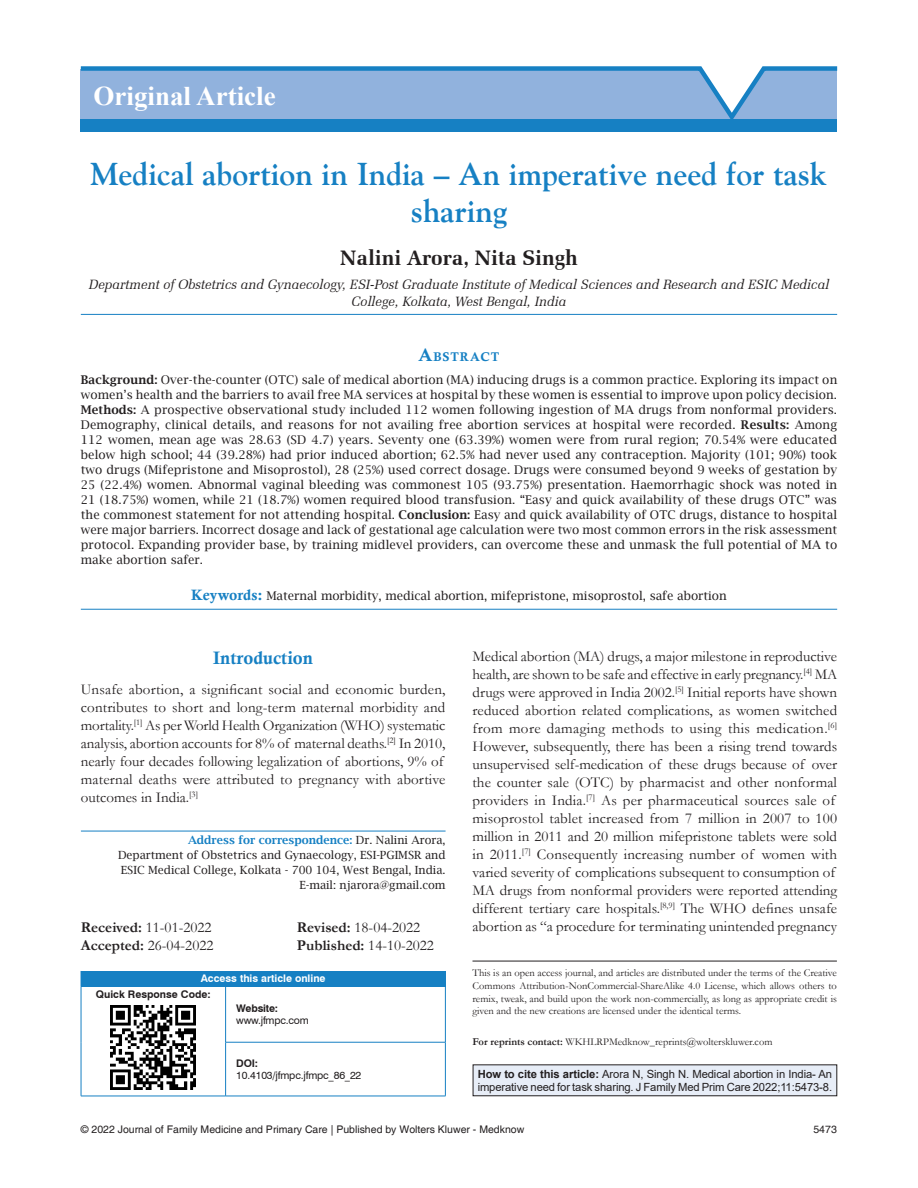
<style>
.page{position:relative;width:918px;height:1188px;background:#fff}
.page>*{position:absolute;margin:0;border:0;box-sizing:border-box;transform-origin:0 0}
.AT{font:700 31.5px/37.5px "Goudy";color:#1680c3;text-align:center}
.AH{font:700 27px "Times New Roman";color:#fff}
.AU{font:700 21px "Zapf Elliptical 711 BT";color:#231f20}
.t1{font:18px "Calis MT Bol";color:#1680c3}
.TX{font:15px/18px "Garamond";color:#231f20}
.TX-2{font:700 15px "Garamond";color:#231f20}
.AFF{font:italic 13.5px/16.2px "Zapf Elliptical 711 BT";color:#231f20;text-align:center}
.ABSH{font:12.6px "Calis MT Bol";letter-spacing:.07em;color:#1680c3}
.ABS{font:12px/15px "Lucida Bright";letter-spacing:.01em;color:#231f20;text-align:justify}
.KWD{font:12px "Lucida Bright";color:#231f20}
.ADD{font:11.25px/15px "Lucida Bright";color:#231f20;text-align:right}
.HTC{font:11.25px/13.5px "Arial";letter-spacing:-.01em;color:#231f20}
.Reprint{font:10.5px/12.6px "Garamond";color:#231f20;text-align:justify}
.RF{font:10.5px "Helvetica";color:#231f20}
.WEB{font:10.5px/12.6px "Swiss 721 BT";letter-spacing:-.015em;color:#231f20}
.AAO{font:700 10.5px "Swiss 721 BT";color:#fff}
.QRC{font:700 10.5px "Swiss 721 BT";color:#231f20}
.s1{font-size:18px}
.s2{font-weight:600}
.s3{font-family:"Calis MT Bol";font-size:15px;color:#1680c3}
.s4{font-weight:600;color:#1680c3}
.s5{font-weight:700}
.s6{font-weight:400}
</style>
<div class="page">
<svg style="left:80px;top:66px;width:758px;height:59px;background:#8ab0db"></svg>
<div style="left:81px;top:119px;width:756px;height:13px;background:#1680c3"></div>
<hr style="left:81px;top:314px;width:756px;height:1px;background:#1680c3">
<hr style="left:81px;top:609px;width:756px;height:1px;background:#1680c3">
<div style="left:81px;top:971px;width:364px;height:15px;background:#1680c3"></div>
<svg style="left:445px;top:971px;width:1px;height:15px"></svg>
<hr style="left:81px;top:1096px;width:145px;height:1px;background:#1680c3">
<hr style="left:226px;top:1096px;width:220px;height:1px;background:#1680c3">
<hr style="left:81px;top:986px;width:145px;height:1px;background:#1680c3">
<hr style="left:81px;top:986px;width:1px;height:56px;background:#1680c3">
<hr style="left:81px;top:1042px;width:1px;height:54px;background:#1680c3">
<hr style="left:226px;top:986px;width:220px;height:1px;background:#1680c3">
<hr style="left:225px;top:986px;width:1px;height:56px;background:#1680c3">
<hr style="left:445px;top:986px;width:1px;height:56px;background:#1680c3">
<hr style="left:225px;top:1042px;width:221px;height:1px;background:#1680c3">
<hr style="left:225px;top:1042px;width:1px;height:54px;background:#1680c3">
<hr style="left:445px;top:1042px;width:1px;height:54px;background:#1680c3">
<img style="left:111px;top:1005px;width:85px;height:85px">
<hr style="left:81px;top:831px;width:365px;height:1px;background:#1680c3">
<div style="left:473px;top:1065px;width:364px;height:31px;background:#e7edf7"></div>
<div style="left:473px;top:1064px;width:364px;height:32px;border:1px solid #231f20"></div>
<hr style="left:472px;top:961px;width:365px;height:1px;background:#231f20">
<p class="AH" style="left:94px;top:77px;width:184px">Original Article</p>
<p class="AT" style="left:91px;top:155px;width:738px">Medical abortion in India – An imperative need for task sharing</p>
<p class="AU" style="left:340px;top:245px;width:239px">Nalini Arora, Nita Singh</p>
<p class="AFF" style="left:89px;top:277px;width:742px">Department of Obstetrics and Gynaecology, ESI‑Post Graduate Institute of Medical Sciences and Research and ESIC Medical<br>College, Kolkata, West Bengal, India</p>
<p class="ABSH" style="left:419px;top:349px;width:82px"><span class="s1">A</span>BSTRACT</p>
<p class="ABS" style="left:81px;top:373px;width:758px"><span class="s2">Background:</span> Over‑the‑counter (OTC) sale of medical abortion (MA) inducing drugs is a common practice. Exploring its impact on women’s health and the barriers to avail free MA services at hospital by these women is essential to improve upon policy decision.<br><span class="s2">Methods:</span> A prospective observational study included 112 women following ingestion of MA drugs from nonformal providers.<br>Demography, clinical details, and reasons for not availing free abortion services at hospital were recorded. <span class="s2">Results:</span> Among 112 women, mean age was 28.63 (SD 4.7) years. Seventy one (63.39%) women were from rural region; 70.54% were educated below high school; 44 (39.28%) had prior induced abortion; 62.5% had never used any contraception. Majority (101; 90%) took two drugs (Mifepristone and Misoprostol), 28 (25%) used correct dosage. Drugs were consumed beyond 9 weeks of gestation by 25 (22.4%) women. Abnormal vaginal bleeding was commonest 105 (93.75%) presentation. Haemorrhagic shock was noted in 21 (18.75%) women, while 21 (18.7%) women required blood transfusion. “Easy and quick availability of these drugs OTC” was the commonest statement for not attending hospital. <span class="s2">Conclusion:</span> Easy and quick availability of OTC drugs, distance to hospital were major barriers. Incorrect dosage and lack of gestational age calculation were two most common errors in the risk assessment protocol. Expanding provider base, by training midlevel providers, can overcome these and unmask the full potential of MA to make abortion safer.</p>
<p class="KWD" style="left:191px;top:589px;width:537px"><span class="s3">Keywords:</span> Maternal morbidity, medical abortion, mifepristone, misoprostol, safe abortion</p>
<h1 class="t1" style="left:213px;top:647px;width:101px">Introduction</h1>
<p class="TX" style="left:81px;top:680px;width:366px">Unsafe abortion, a significant social and economic burden, contributes to short and long‑term maternal morbidity and mortality.<sup>[1]</sup> As per World Health Organization (WHO) systematic analysis, abortion accounts for 8% of maternal deaths.<sup>[2]</sup> In 2010, nearly four decades following legalization of abortions, 9% of maternal deaths were attributed to pregnancy with abortive outcomes in India.<sup>[3]</sup></p>
<p class="ADD" style="left:118px;top:833px;width:329px"><span class="s4">Address for correspondence:</span> Dr. Nalini Arora,<br>Department of Obstetrics and Gynaecology, ESI‑PGIMSR and ESIC Medical College, Kolkata ‑ 700 104, West Bengal, India.<br>E‑mail: njarora@gmail.com</p>
<p class="TX" style="left:81px;top:918px;width:132px"><span class="s5">Received:</span> 11‑01‑2022</p>
<p class="TX" style="left:297px;top:918px;width:125px"><span class="s5">Revised:</span> 18‑04‑2022</p>
<p class="TX" style="left:81px;top:936px;width:134px"><span class="s5">Accepted:</span> 26‑04‑2022</p>
<p class="TX-2" style="left:297px;top:935px;width:139px">Published: <span class="s6">14-10-2022</span></p>
<p class="AAO" style="left:201px;top:972px;width:126px">Access this article online</p>
<p class="QRC" style="left:96px;top:988px;width:116px">Quick Response Code:</p>
<p class="WEB" style="left:236px;top:1002px;width:74px"><span class="s5">Website: </span>www.jfmpc.com</p>
<p class="WEB" style="left:236px;top:1057px;width:127px"><span class="s5">DOI:<br></span>10.4103/jfmpc.jfmpc_86_22</p>
<p class="TX" style="left:472px;top:647px;width:366px">Medical abortion (MA) drugs, a major milestone in reproductive health, are shown to be safe and effective in early pregnancy.<sup>[4]</sup> MA drugs were approved in India 2002.<sup>[5]</sup> Initial reports have shown reduced abortion related complications, as women switched from more damaging methods to using this medication.<sup>[6] </sup>However, subsequently, there has been a rising trend towards unsupervised self‑medication of these drugs because of over the counter sale (OTC) by pharmacist and other nonformal providers in India.<sup>[7]</sup> As per pharmaceutical sources sale of misoprostol tablet increased from 7 million in 2007 to 100 million in 2011 and 20 million mifepristone tablets were sold in 2011.<sup>[7]</sup> Consequently increasing number of women with varied severity of complications subsequent to consumption of MA drugs from nonformal providers were reported attending different tertiary care hospitals.<sup>[8,9]</sup> The WHO defines unsafe abortion as “a procedure for terminating unintended pregnancy</p>
<p class="Reprint" style="left:472px;top:967px;width:366px">This is an open access journal, and articles are distributed under the terms of the Creative Commons Attribution‑NonCommercial‑ShareAlike 4.0 License, which allows others to remix, tweak, and build upon the work non‑commercially, as long as appropriate credit is given and the new creations are licensed under the identical terms.</p>
<p class="Reprint" style="left:472px;top:1035px;width:301px"><span class="s5">For reprints contact:</span> WKHLRPMedknow_reprints@wolterskluwer.com</p>
<p class="HTC" style="left:478px;top:1067px;width:356px"><span class="s5">How to cite this article:</span> Arora N, Singh N. Medical abortion in India‑ An imperative need for task sharing. J Family Med Prim Care 2022;11:5473-8.</p>
<p class="RF" style="left:81px;top:1124px;width:445px">© 2022 Journal of Family Medicine and Primary Care | Published by Wolters Kluwer ‑ Medknow</p>
<p class="RF" style="left:813px;top:1124px;width:25px">5473</p>
</div>
